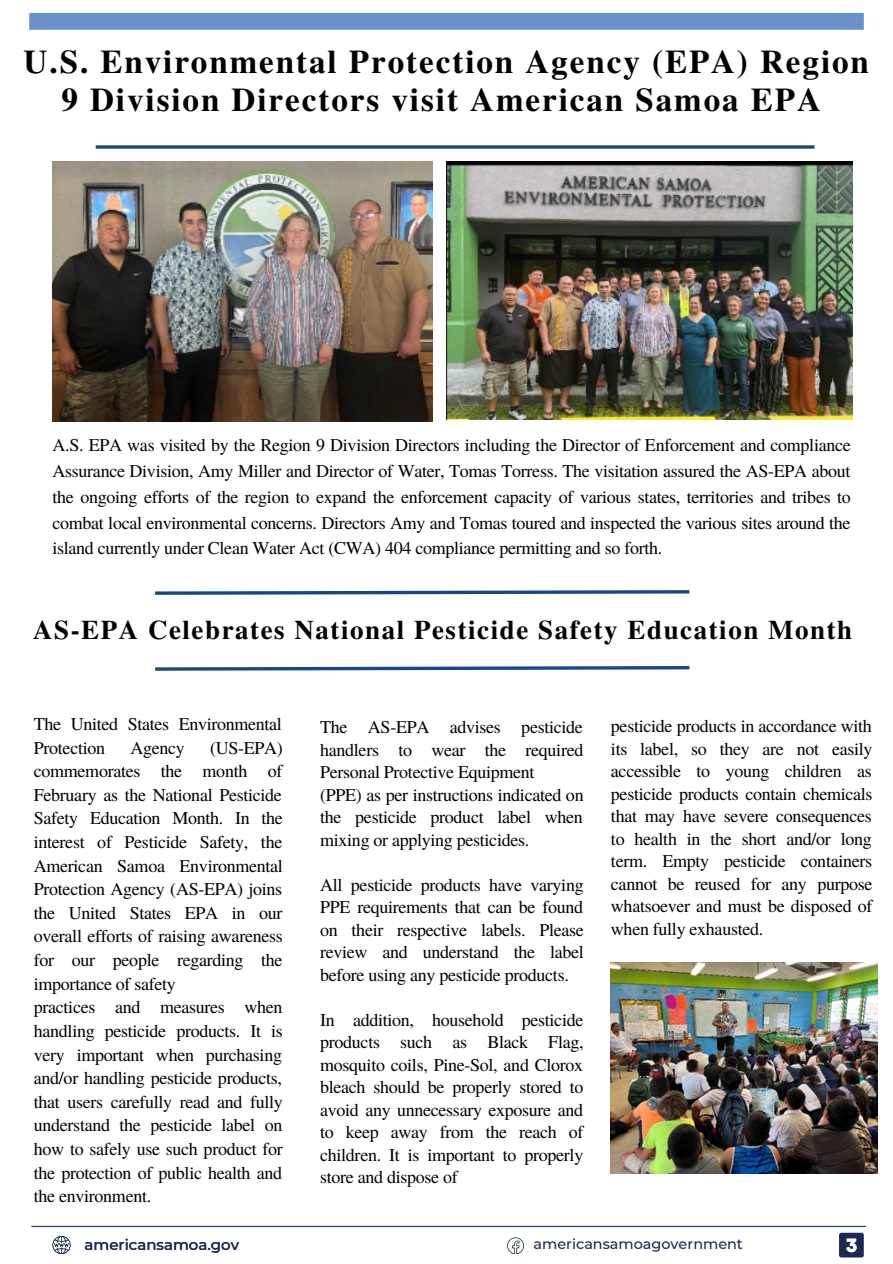
<style>
.page{position:relative;width:893px;height:1264px;background:#fff}
.page>*{position:absolute;margin:0;border:0;box-sizing:border-box;transform-origin:0 0}
.t1{font:700 33.15px/37px "Te X Gyre Termes";letter-spacing:.06em;color:#000;text-align:center}
.t2{font:700 26.85px "Te X Gyre Termes";letter-spacing:.06em;color:#000}
.t3{font:18px/22.5px "Te X Gyre Termes";letter-spacing:-.015em;color:#000;text-align:justify}
.t4{font:500 15px "Montserrat";color:#1c2954}
.t5{font:500 14.4px "Montserrat";color:#1c2954}
</style>
<div class="page">
<div style="left:29px;top:13px;width:834px;height:17px;background:#6b92c6"></div>
<svg style="left:507px;top:1237px;width:17px;height:17px"></svg>
<hr style="left:32px;top:1225px;width:833px;height:1px;background:#164686">
<svg style="left:52px;top:1236px;width:18px;height:17px"></svg>
<svg style="left:839px;top:1232px;width:24px;height:25px"></svg>
<svg style="left:96px;top:145px;width:718px;height:4px"></svg>
<img style="left:52px;top:161px;width:380px;height:261px">
<img style="left:446px;top:161px;width:406px;height:259px">
<svg style="left:155px;top:590px;width:535px;height:5px"></svg>
<svg style="left:155px;top:666px;width:535px;height:5px"></svg>
<img style="left:611px;top:962px;width:266px;height:211px">
<h1 class="t1" style="left:24px;top:42px;width:846px">U.S. Environmental Protection Agency (EPA) Region<br>9 Division Directors visit American Samoa EPA</h1>
<p class="t3" style="left:52px;top:431px;width:799px;line-height:25.8px">A.S. EPA was visited by the Region 9 Division Directors including the Director of Enforcement and compliance Assurance Division, Amy Miller and Director of Water, Tomas Torress. The visitation assured the AS-EPA about the ongoing efforts of the region to expand the enforcement capacity of various states, territories and tribes to combat local environmental concerns. Directors Amy and Tomas toured and inspected the various sites around the island currently under Clean Water Act (CWA) 404 compliance permitting and so forth.</p>
<h2 class="t2" style="left:33px;top:609px;width:820px">AS-EPA Celebrates National Pesticide Safety Education Month</h2>
<p class="t3" style="left:34px;top:711px;width:249px;line-height:23.5px">The United States Environmental<br>Protection</p>
<p class="t3" style="left:34px;top:734px;width:250px;line-height:23.5px;text-align:left;text-indent:176px">(US-EPA) commemorates the month of<br>February as the National Pesticide<br>Safety Education Month. In the interest of Pesticide Safety, the<br>American Samoa Environmental<br>Protection Agency (AS-EPA) joins the United States EPA in our overall efforts of raising awareness for our people regarding the importance of safety<br>practices and measures when handling pesticide products. It is very important when purchasing and/or handling pesticide products, that users carefully read and fully understand the pesticide label on how to safely use such product for the protection of public health and the environment.</p>
<p class="t3" style="left:130px;top:735px;width:56px">Agency</p>
<p class="t3" style="left:320px;top:715px;width:265px;text-align:left">The AS-EPA advises pesticide handlers to wear the required<br>Personal Protective Equipment<br>(PPE) as per instructions indicated on the pesticide product label when mixing or applying pesticides.</p>
<p class="t3" style="left:320px;top:872px;width:265px">All pesticide products have varying PPE requirements that can be found on their respective labels. Please review and understand the label before using any pesticide products.</p>
<p class="t3" style="left:320px;top:1007px;width:265px">In addition, household pesticide products such as Black Flag, mosquito coils, Pine-Sol, and Clorox bleach should be properly stored to avoid any unnecessary exposure and to keep away from the reach of children. It is important to properly store and dispose of</p>
<p class="t3" style="left:611px;top:714px;width:263px">pesticide products in accordance with its label, so they are not easily accessible to young children as pesticide products contain chemicals that may have severe consequences to health in the short and/or long term. Empty pesticide containers cannot be reused for any purpose whatsoever and must be disposed of when fully exhausted.</p>
<p class="t4" style="left:85px;top:1235px;width:156px">americansamoa.gov</p>
<p class="t5" style="left:533px;top:1235px;width:211px">americansamoagovernment</p>
</div>
